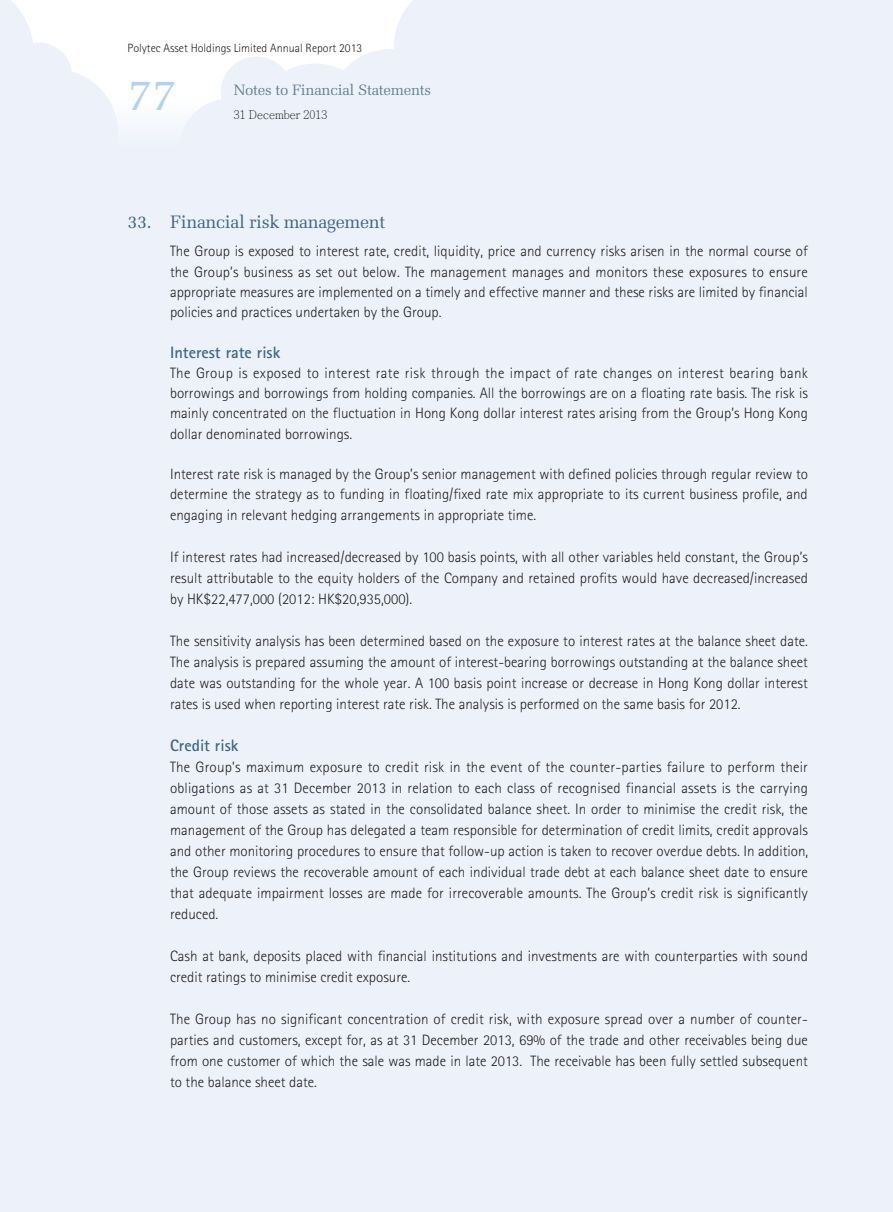
<style>
.page{position:relative;width:893px;height:1212px;background:#edf2fa}
.page>*{position:absolute;margin:0;border:0;box-sizing:border-box;transform-origin:0 0}
.t1{font:45px "Melior LT Std";color:#b4d1ed}
.t2{font:18px "Melior LT Std";letter-spacing:-.02em;color:#3e6786}
.t3{font:700 16.5px "Rotis Sans Serif Std";color:#3e6786}
.t4{font:300 15px/21px "Rotis Sans Serif Std";color:#231f20;text-align:justify}
.t5{font:15px "Melior LT Std";letter-spacing:-.02em;color:#687f96}
.t6{font:300 12px "Rotis Sans Serif Std";color:#231f20}
.t7{font:12px "Adobe Ming Std Light E Ten B5 H";color:#231f20}
</style>
<div class="page">
<svg style="left:11px;top:0;width:402px;height:116px"></svg>
<p class="t6" style="left:128px;top:44px;width:236px">Polytec Asset Holdings Limited Annual Report 2013</p>
<p class="t1" style="left:128px;top:72px;width:51px">77</p>
<p class="t5" style="left:234px;top:83px;width:199px">Notes to Financial Statements</p>
<p class="t7" style="left:234px;top:110px;width:95px">31 December 2013</p>
<p class="t2" style="left:128px;top:212px;width:259px">33. Financial risk management</p>
<p class="t4" style="left:170px;top:243px;width:639px;line-height:20.2px">The Group is exposed to interest rate, credit, liquidity, price and currency risks arisen in the normal course of the Group’s business as set out below. The management manages and monitors these exposures to ensure appropriate measures are implemented on a timely and effective manner and these risks are limited by financial policies and practices undertaken by the Group.</p>
<p class="t3" style="left:170px;top:346px;width:112px">Interest rate risk</p>
<p class="t4" style="left:170px;top:364px;width:639px;line-height:20.2px">The Group is exposed to interest rate risk through the impact of rate changes on interest bearing bank borrowings and borrowings from holding companies. All the borrowings are on a floating rate basis. The risk is mainly concentrated on the fluctuation in Hong Kong dollar interest rates arising from the Group’s Hong Kong dollar denominated borrowings.</p>
<p class="t4" style="left:170px;top:465px;width:639px">Interest rate risk is managed by the Group’s senior management with defined policies through regular review to determine the strategy as to funding in floating/fixed rate mix appropriate to its current business profile, and engaging in relevant hedging arrangements in appropriate time.</p>
<p class="t4" style="left:170px;top:548px;width:639px">If interest rates had increased/decreased by 100 basis points, with all other variables held constant, the Group’s result attributable to the equity holders of the Company and retained profits would have decreased/increased by HK$22,477,000 (2012: HK$20,935,000).</p>
<p class="t4" style="left:170px;top:632px;width:639px">The sensitivity analysis has been determined based on the exposure to interest rates at the balance sheet date.<br>The analysis is prepared assuming the amount of interest-bearing borrowings outstanding at the balance sheet date was outstanding for the whole year. A 100 basis point increase or decrease in Hong Kong dollar interest rates is used when reporting interest rate risk. The analysis is performed on the same basis for 2012.</p>
<p class="t3" style="left:170px;top:740px;width:70px">Credit risk</p>
<p class="t4" style="left:170px;top:758px;width:640px">The Group’s maximum exposure to credit risk in the event of the counter-parties failure to perform their obligations as at 31 December 2013 in relation to each class of recognised financial assets is the carrying amount of those assets as stated in the consolidated balance sheet. In order to minimise the credit risk, the management of the Group has delegated a team responsible for determination of credit limits, credit approvals and other monitoring procedures to ensure that follow-up action is taken to recover overdue debts. In addition, the Group reviews the recoverable amount of each individual trade debt at each balance sheet date to ensure that adequate impairment losses are made for irrecoverable amounts. The Group’s credit risk is significantly reduced.</p>
<p class="t4" style="left:170px;top:947px;width:639px">Cash at bank, deposits placed with financial institutions and investments are with counterparties with sound credit ratings to minimise credit exposure.</p>
<p class="t4" style="left:170px;top:1010px;width:639px">The Group has no significant concentration of credit risk, with exposure spread over a number of counter&shy;parties and customers, except for, as at 31 December 2013, 69% of the trade and other receivables being due from one customer of which the sale was made in late 2013. The receivable has been fully settled subsequent to the balance sheet date.</p>
</div>
